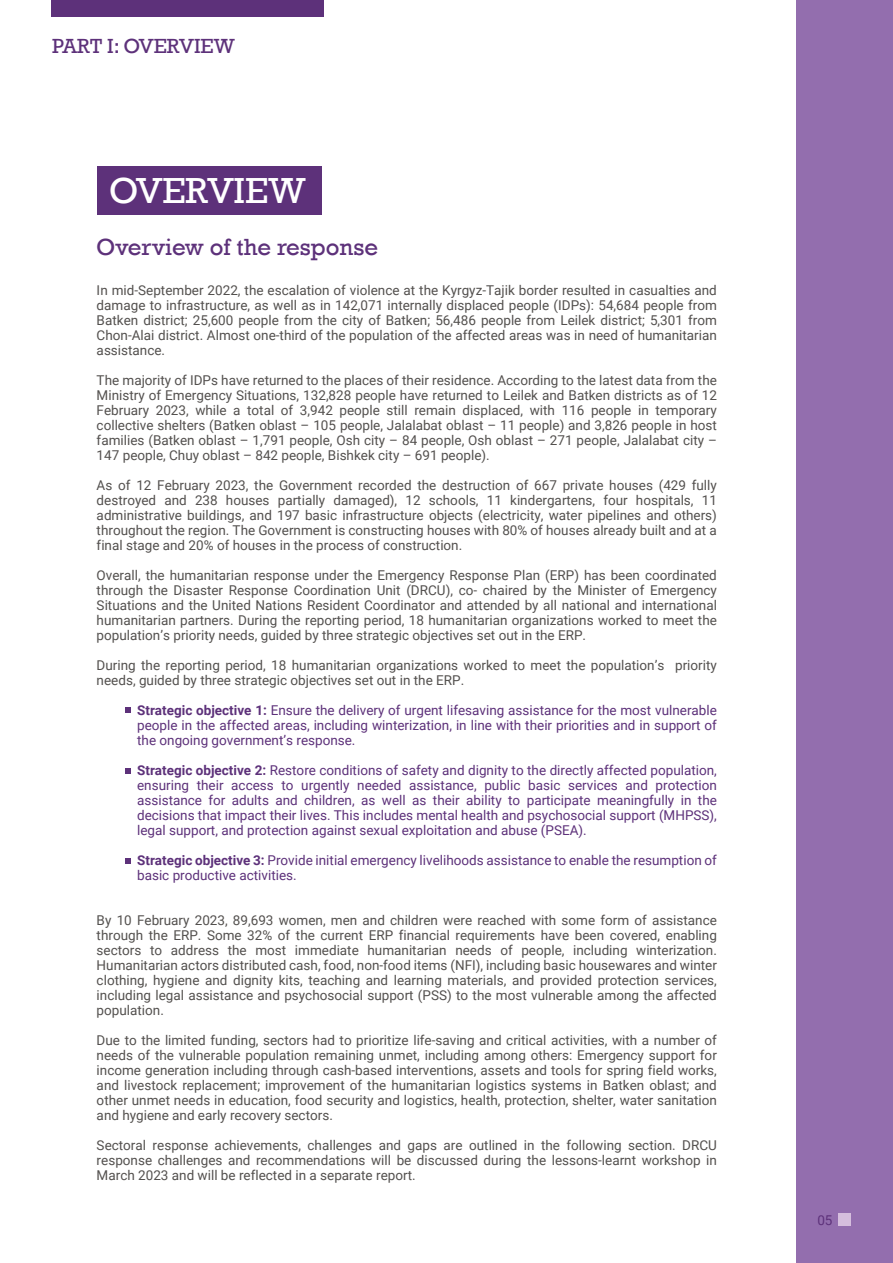
<style>
.page{position:relative;width:893px;height:1263px;background:#fff}
.page>*{position:absolute;margin:0;border:0;box-sizing:border-box;transform-origin:0 0}
.t1{font:37.2px "Rockwell";color:#fff}
.t2{font:24px "Rockwell";color:#5d317a}
.t3{font:21px "Rockwell";color:#5d317a}
.t4{font:13.5px/15px "Roboto";color:#53504e;text-align:justify}
.t5{font:13.5px/15px "Roboto";color:#5d317a;text-align:justify}
.s1{font-weight:700}
</style>
<div class="page">
<div style="left:797px;top:0;width:96px;height:1263px;background:#936eae"></div>
<div style="left:51px;top:0;width:273px;height:17px;background:#5d317a"></div>
<div style="left:97px;top:167px;width:224px;height:48px;background:#5d317a"></div>
<svg style="left:125px;top:707px;width:5px;height:6px"></svg>
<svg style="left:125px;top:768px;width:5px;height:5px"></svg>
<svg style="left:125px;top:858px;width:5px;height:5px"></svg>
<div style="left:838px;top:1213px;width:13px;height:12px;background:#d5bedd"></div>
<h3 class="t3" style="left:52px;top:34px;width:184px">PART I: OVERVIEW</h3>
<h1 class="t1" style="left:109px;top:169px;width:198px">OVERVIEW</h1>
<h2 class="t2" style="left:96px;top:233px;width:283px">Overview of the response</h2>
<p class="t4" style="left:97px;top:282px;width:622px">In mid-September 2022, the escalation of violence at the Kyrgyz-Tajik border resulted in casualties and damage to infrastructure, as well as in 142,071 internally displaced people (IDPs): 54,684 people from Batken district; 25,600 people from the city of Batken; 56,486 people from Leilek district; 5,301 from Chon-Alai district. Almost one-third of the population of the affected areas was in need of humanitarian assistance.</p>
<p class="t4" style="left:97px;top:372px;width:622px">The majority of IDPs have returned to the places of their residence. According to the latest data from the Ministry of Emergency Situations, 132,828 people have returned to Leilek and Batken districts as of 12<br>February 2023, while a total of 3,942 people still remain displaced, with 116 people in temporary collective shelters (Batken oblast – 105 people, Jalalabat oblast – 11 people) and 3,826 people in host families (Batken oblast – 1,791 people, Osh city – 84 people, Osh oblast – 271 people, Jalalabat city – 147 people, Chuy oblast – 842 people, Bishkek city – 691 people).</p>
<p class="t4" style="left:97px;top:477px;width:622px">As of 12 February 2023, the Government recorded the destruction of 667 private houses (429 fully destroyed and 238 houses partially damaged), 12 schools, 11 kindergartens, four hospitals, 11 administrative buildings, and 197 basic infrastructure objects (electricity, water pipelines and others) throughout the region. The Government is constructing houses with 80% of houses already built and at a final stage and 20% of houses in the process of construction.</p>
<p class="t4" style="left:97px;top:567px;width:622px">Overall, the humanitarian response under the Emergency Response Plan (ERP) has been coordinated through the Disaster Response Coordination Unit (DRCU), co- chaired by the Minister of Emergency Situations and the United Nations Resident Coordinator and attended by all national and international humanitarian partners. During the reporting period, 18 humanitarian organizations worked to meet the population’s priority needs, guided by three strategic objectives set out in the ERP.</p>
<p class="t4" style="left:97px;top:657px;width:622px">During the reporting period, 18 humanitarian organizations worked to meet the population’s priority needs, guided by three strategic objectives set out in the ERP.</p>
<p class="t5" style="left:137px;top:702px;width:581px"><span class="s1">Strategic objective 1:</span> Ensure the delivery of urgent lifesaving assistance for the most vulnerable people in the affected areas, including winterization, in line with their priorities and in support of the ongoing government’s response.</p>
<p class="t5" style="left:137px;top:762px;width:581px"><span class="s1">Strategic objective 2:</span> Restore conditions of safety and dignity to the directly affected population, ensuring their access to urgently needed assistance, public basic services and protection assistance for adults and children, as well as their ability to participate meaningfully in the decisions that impact their lives. This includes mental health and psychosocial support (MHPSS), legal support, and protection against sexual exploitation and abuse (PSEA).</p>
<p class="t5" style="left:137px;top:852px;width:581px"><span class="s1">Strategic objective 3:</span> Provide initial emergency livelihoods assistance to enable the resumption of basic productive activities.</p>
<p class="t4" style="left:97px;top:912px;width:622px">By 10 February 2023, 89,693 women, men and children were reached with some form of assistance through the ERP. Some 32% of the current ERP financial requirements have been covered, enabling sectors to address the most immediate humanitarian needs of people, including winterization.<br>Humanitarian actors distributed cash, food, non-food items (NFI), including basic housewares and winter clothing, hygiene and dignity kits, teaching and learning materials, and provided protection services, including legal assistance and psychosocial support (PSS) to the most vulnerable among the affected population.</p>
<p class="t4" style="left:97px;top:1032px;width:622px">Due to the limited funding, sectors had to prioritize life-saving and critical activities, with a number of needs of the vulnerable population remaining unmet, including among others: Emergency support for income generation including through cash-based interventions, assets and tools for spring field works, and livestock replacement; improvement of the humanitarian logistics systems in Batken oblast; and other unmet needs in education, food security and logistics, health, protection, shelter, water sanitation and hygiene and early recovery sectors.</p>
<p class="t4" style="left:97px;top:1137px;width:622px">Sectoral response achievements, challenges and gaps are outlined in the following section. DRCU response challenges and recommendations will be discussed during the lessons-learnt workshop in March 2023 and will be reflected in a separate report.</p>
<p class="t5" style="left:817px;top:1212px;width:17px">05</p>
</div>
